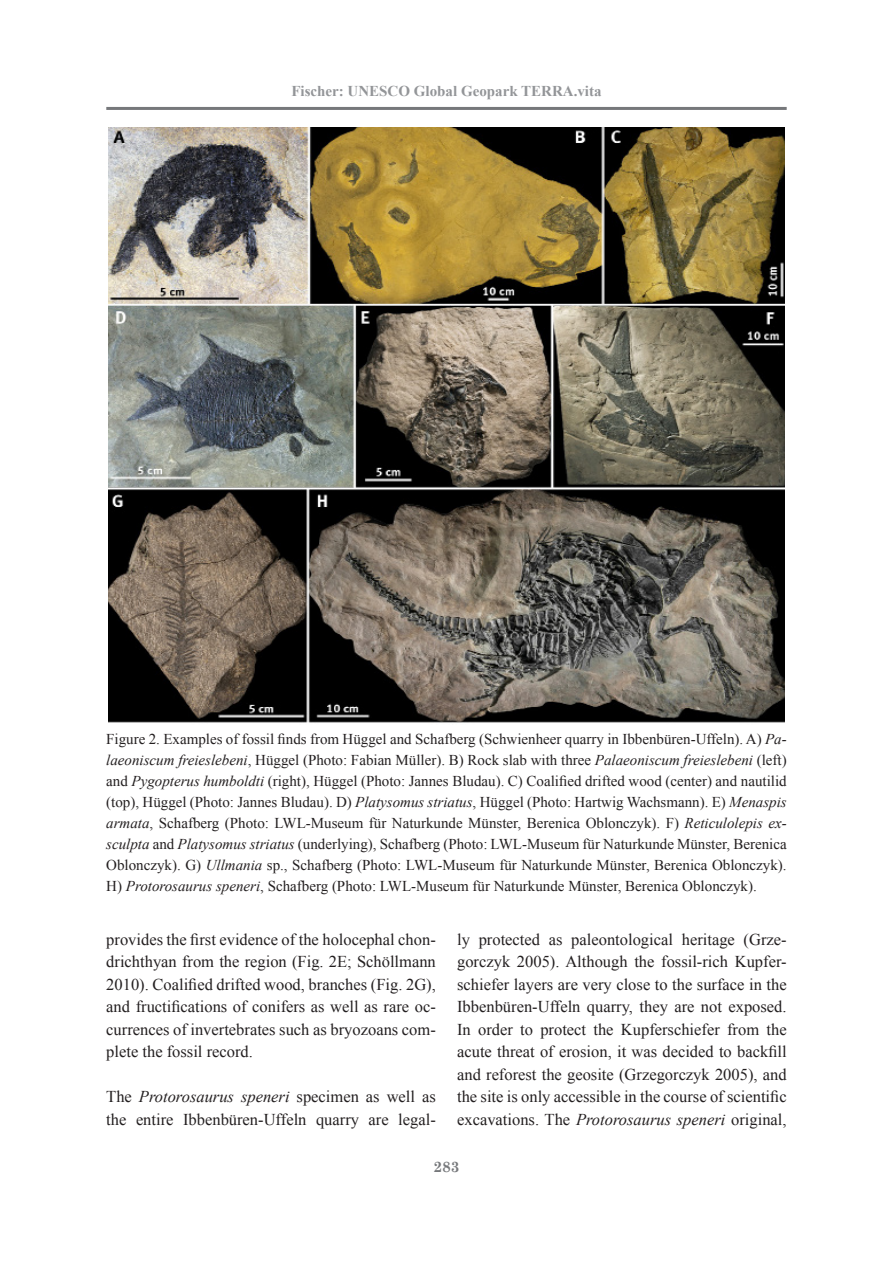
<style>
.page{position:relative;width:893px;height:1263px;background:#fff}
.page>*{position:absolute;margin:0;border:0;box-sizing:border-box;transform-origin:0 0}
.t1{font:16.5px/22.5px "Times New Roman";color:#231f20;text-align:justify}
.t2{font:15px/21px "Times New Roman";color:#231f20;text-align:justify}
.t3{font:700 15px "Times New Roman";color:#939598}
.t4{font:700 15px "Century Schoolbook";color:#76787b}
.s1{font-style:italic}
</style>
<div class="page">
<hr style="left:106px;top:107px;width:681px;height:3px;background:#76787b">
<img style="left:109px;top:128px;width:675px;height:595px">
<p class="t3" style="left:291px;top:80px;width:312px">Fischer: UNESCO Global Geopark TERRA.vita</p>
<p class="t2" style="left:106px;top:728px;width:682px">Figure 2. Examples of fossil finds from Hüggel and Schafberg (Schwienheer quarry in Ibbenbüren-Uffeln). A) <span class="s1">Pa&shy;laeoniscum freieslebeni</span>, Hüggel (Photo: Fabian Müller). B) Rock slab with three <span class="s1">Palaeoniscum freieslebeni</span> (left) and <span class="s1">Pygopterus humboldti</span> (right), Hüggel (Photo: Jannes Bludau). C) Coalified drifted wood (center) and nautilid (top), Hüggel (Photo: Jannes Bludau). D) <span class="s1">Platysomus striatus</span>, Hüggel (Photo: Hartwig Wachsmann). E) <span class="s1">Menaspis armata</span>, Schafberg (Photo: LWL-Museum für Naturkunde Münster, Berenica Oblonczyk). F) <span class="s1">Reticulolepis ex&shy;sculpta</span> and <span class="s1">Platysomus striatus</span> (underlying), Schafberg (Photo: LWL-Museum für Naturkunde Münster, Berenica Oblonczyk). G) <span class="s1">Ullmania</span> sp., Schafberg (Photo: LWL-Museum für Naturkunde Münster, Berenica Oblonczyk).<br>H) <span class="s1">Protorosaurus speneri</span>, Schafberg (Photo: LWL-Museum für Naturkunde Münster, Berenica Oblonczyk).</p>
<p class="t1" style="left:106px;top:928px;width:331px">provides the first evidence of the holocephal chon&shy;drichthyan from the region (Fig. 2E; Schöllmann 2010). Coalified drifted wood, branches (Fig. 2G), and fructifications of conifers as well as rare oc&shy;currences of invertebrates such as bryozoans com&shy;plete the fossil record.</p>
<p class="t1" style="left:106px;top:1085px;width:331px">The <span class="s1">Protorosaurus speneri</span> specimen as well as the entire Ibbenbüren-Uffeln quarry are legal-</p>
<p class="t1" style="left:457px;top:928px;width:331px">ly protected as paleontological heritage (Grze&shy;gorczyk 2005). Although the fossil-rich Kupfer&shy;schiefer layers are very close to the surface in the Ibbenbüren-Uffeln quarry, they are not exposed.<br>In order to protect the Kupferschiefer from the acute threat of erosion, it was decided to backfill and reforest the geosite (Grzegorczyk 2005), and the site is only accessible in the course of scientific excavations. The <span class="s1">Protorosaurus speneri</span> original,</p>
<p class="t4" style="left:434px;top:1155px;width:27px">283</p>
</div>
